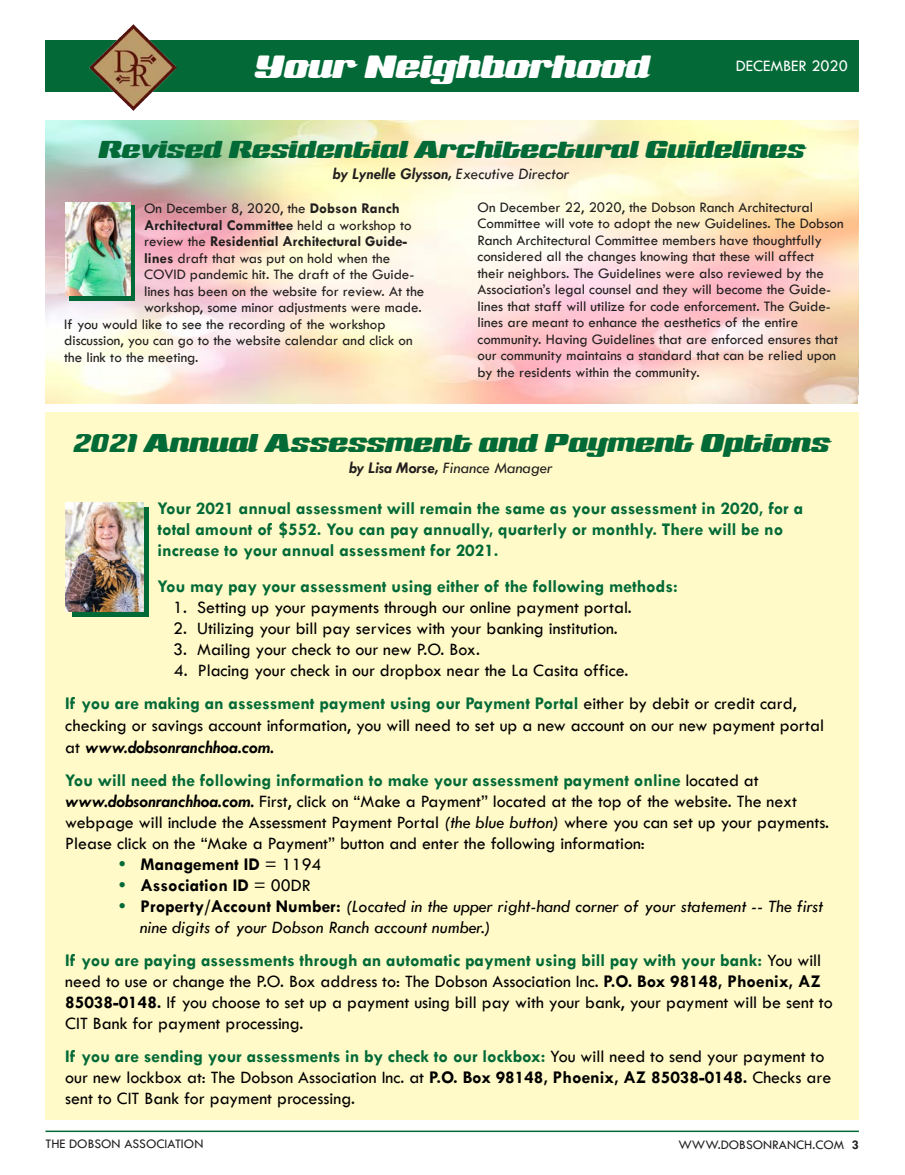
<style>
.page{position:relative;width:905px;height:1175px;background:#fff}
.page>*{position:absolute;margin:0;border:0;box-sizing:border-box;transform-origin:0 0}
.t1{font:500 37.5px "Sneakers Script";color:#fff}
.t2{font:500 30px "Sneakers Script";color:#026a37}
.t3{font:500 28.5px "Sneakers Script";color:#026a37}
.t4{font:18px/21px "Tw Cen";color:#000}
.t5{font:700 18px/21px "Tw Cen";color:#026a37}
.t6{font:italic 18px/21px "Tw Cen";color:#000}
.t7{font:700 18px "Tw Cen";color:#000}
.t8{font:italic 700 16.5px "Tw Cen";color:#221f1f}
.t9{font:italic 16.5px "Tw Cen";color:#221f1f}
.t10{font:16.5px "Tw Cen";color:#fff}
.t11{font:15px/16.5px "Tw Cen";color:#221f1f}
.t12{font:700 15px "Tw Cen";color:#221f1f}
.t13{font:13.5px "Tw Cen";color:#231f20}
.s1{font-weight:400;color:#231f20}
.s2{font-weight:700}
.s3{font-weight:400}
.s4{font-weight:700;color:#026a37}
.s5{font-weight:700;font-style:italic}
.s6{font-style:italic}
.s7{color:#026a37}
.s8{font-weight:700;font-style:normal;color:#026a37}
.s9{font-weight:700;font-style:normal}
</style>
<div class="page">
<img style="left:46px;top:120px;width:811px;height:283px">
<div style="left:45px;top:412px;width:813px;height:707px;background:#fffac8"></div>
<div style="left:45px;top:40px;width:813px;height:51px;background:#036a37"></div>
<img style="left:90px;top:24px;width:87px;height:87px">
<hr style="left:45px;top:1130px;width:813px;height:2px;background:#036a37">
<div style="left:69px;top:206px;width:66px;height:95px;background:linear-gradient(to right,#006937,#006937)"></div>
<img style="left:66px;top:202px;width:64px;height:93px">
<div style="left:72px;top:507px;width:76px;height:110px;background:#026a37"></div>
<img style="left:65px;top:503px;width:79px;height:108px">
<p class="t1" style="left:254px;top:44px;width:396px">Your Neighborhood</p>
<p class="t10" style="left:736px;top:56px;width:113px">DECEMBER 2020</p>
<p class="t3" style="left:98px;top:132px;width:707px">Revised Residential Architectural Guidelines</p>
<p class="t8" style="left:333px;top:164px;width:238px">by Lynelle Glysson, <span class="s1">Executive Director</span></p>
<p class="t11" style="left:144px;top:200px;width:257px">On December 8, 2020, the <span class="s2">Dobson Ranch</span></p>
<p class="t12" style="left:144px;top:216px;width:269px">Architectural Committee <span class="s3">held a workshop to</span></p>
<p class="t12" style="left:144px;top:232px;width:265px"><span class="s3">review the</span> Residential Architectural Guide-</p>
<p class="t11" style="left:144px;top:250px;width:247px"><span class="s2">lines</span> draft that was put on hold when the</p>
<p class="t11" style="left:144px;top:266px;width:272px">COVID pandemic hit. The draft of the Guide-</p>
<p class="t11" style="left:144px;top:283px;width:282px">lines has been on the website for review. At the</p>
<p class="t11" style="left:144px;top:299px;width:279px">workshop, some minor adjustments were made.</p>
<p class="t11" style="left:64px;top:316px;width:323px">If you would like to see the recording of the workshop</p>
<p class="t11" style="left:64px;top:332px;width:350px">discussion, you can go to the website calendar and click on</p>
<p class="t11" style="left:64px;top:349px;width:136px">the link to the meeting.</p>
<p class="t11" style="left:477px;top:199px;width:367px">On December 22, 2020, the Dobson Ranch Architectural Committee will vote to adopt the new Guidelines. The Dobson Ranch Architectural Committee members have thoughtfully considered all the changes knowing that these will affect their neighbors. The Guidelines were also reviewed by the Association’s legal counsel and they will become the Guide&shy;lines that staff will utilize for code enforcement. The Guide&shy;lines are meant to enhance the aesthetics of the entire community. Having Guidelines that are enforced ensures that our community maintains a standard that can be relied upon by the residents within the community.</p>
<p class="t2" style="left:73px;top:425px;width:757px">2021 Annual Assessment and Payment Options</p>
<p class="t9" style="left:349px;top:458px;width:205px"><span class="s2">by Lisa Morse,</span> Finance Manager</p>
<p class="t5" style="left:157px;top:497px;width:647px">Your 2021 annual assessment will remain the same as your assessment in 2020, for a total amount of $552. You can pay annually, quarterly or monthly. There will be no increase to your annual assessment for 2021.</p>
<p class="t5" style="left:157px;top:575px;width:521px">You may pay your assessment using either of the following methods:</p>
<p class="t4" style="left:173px;top:596px;width:460px">1. Setting up your payments through our online payment portal.</p>
<p class="t4" style="left:173px;top:617px;width:446px">2. Utilizing your bill pay services with your banking institution.</p>
<p class="t4" style="left:173px;top:638px;width:308px">3. Mailing your check to our new P.O. Box.</p>
<p class="t4" style="left:65px;top:653px;width:733px;line-height:33.6px;text-indent:109px">4. Placing your check in our dropbox near the La Casita office.<br><span class="s4">If you are making an assessment payment using our Payment Portal</span> either by debit or credit card,</p>
<p class="t4" style="left:65px;top:714px;width:760px;line-height:21.6px">checking or savings account information, you will need to set up a new account on our new payment portal at <span class="s5">www.dobsonranchhoa.com.</span></p>
<p class="t4" style="left:65px;top:769px;width:765px"><span class="s4">You will need the following information to make your assessment payment online</span> located at <span class="s5">www.dobsonranchhoa.com.</span> First, click on “Make a Payment” located at the top of the website. The next webpage will include the Assessment Payment Portal <span class="s6">(the blue button)</span> where you can set up your payments.<br>Please click on the “Make a Payment” button and enter the following information:</p>
<p class="t7" style="left:119px;top:853px;width:204px"><span class="s7">•</span> Management ID <span class="s3">= 1194</span></p>
<p class="t7" style="left:119px;top:874px;width:193px"><span class="s7">•</span> Association ID <span class="s3">= 00DR</span></p>
<p class="t6" style="left:140px;top:895px;width:684px;text-indent:-21px"><span class="s8">•</span> <span class="s9">Property/Account Number:</span> (Located in the upper right-hand corner of your statement -- The first nine digits of your Dobson Ranch account number.)</p>
<p class="t4" style="left:65px;top:949px;width:769px"><span class="s4">If you are paying assessments through an automatic payment using bill pay with your bank:</span> You will need to use or change the P.O. Box address to: The Dobson Association Inc. <span class="s2">P.O. Box 98148, Phoenix, AZ 85038-0148.</span> If you choose to set up a payment using bill pay with your bank, your payment will be sent to CIT Bank for payment processing.</p>
<p class="t4" style="left:65px;top:1045px;width:767px"><span class="s4">If you are sending your assessments in by check to our lockbox:</span> You will need to send your payment to our new lockbox at: The Dobson Association Inc. at <span class="s2">P.O. Box 98148, Phoenix, AZ 85038-0148.</span> Checks are sent to CIT Bank for payment processing.</p>
<p class="t13" style="left:45px;top:1136px;width:159px">THE DOBSON ASSOCIATION</p>
<p class="t13" style="left:678px;top:1136px;width:182px">WWW.DOBSONRANCH.COM <span class="s2">3</span></p>
</div>
